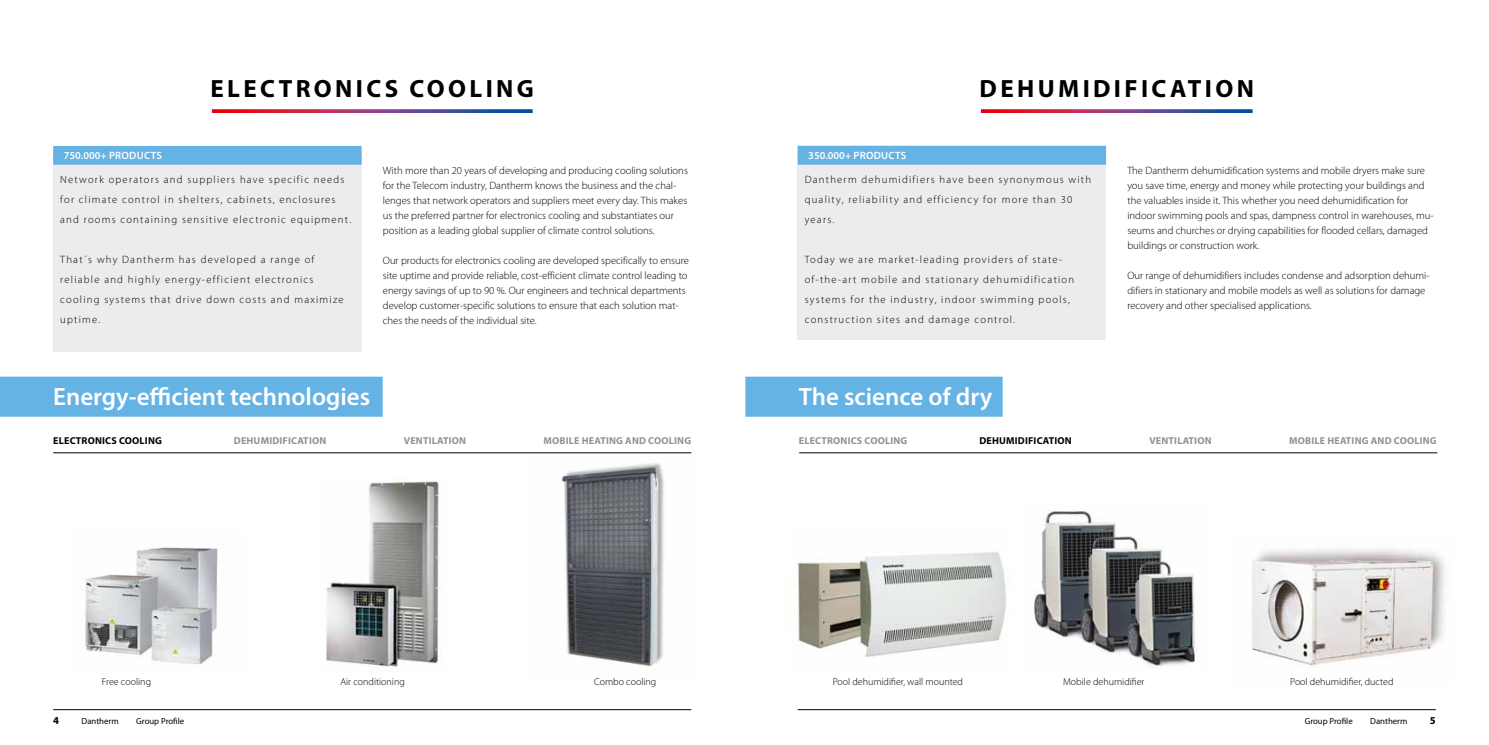
<style>
.page{position:relative;width:1489px;height:745px;background:#fff}
.page>*{position:absolute;margin:0;border:0;box-sizing:border-box;transform-origin:0 0}
.t1{font:600 25px "Myriad Pro";color:#fff}
.t2{font:700 25px "Myriad Pro";letter-spacing:.135em;color:#000}
.t3{font:300 10.62px/15px "Myriad Pro";color:#000}
.t4{font:300 10.62px/20px "Myriad Pro";letter-spacing:.115em;color:#000}
.t5{font:600 10.62px "Myriad Pro";color:#fff}
.t6{font:700 10.62px "Myriad Pro";color:#000}
.t7{font:300 10px "Myriad Pro";color:#000}
.t8{font:700 10px "Myriad Pro";letter-spacing:.02em;color:#919292}
.t9{font:700 10px "Myriad Pro";letter-spacing:.02em;color:#000}
.t10{font:8.75px "Myriad Pro";color:#000}
</style>
<div class="page">
<img style="left:1252px;top:549px;width:193px;height:118px">
<img style="left:1034px;top:510px;width:161px;height:156px">
<hr style="left:53px;top:452px;width:638px;height:1px;background:#000">
<div style="left:0;top:376px;width:382px;height:40px;background:#65b2e4"></div>
<svg style="left:212px;top:109px;width:320px;height:4px"></svg>
<div style="left:53px;top:147px;width:308px;height:204px;background:#ececed"></div>
<div style="left:53px;top:146px;width:308px;height:18px;background:#65b2e4"></div>
<img style="left:561px;top:463px;width:103px;height:204px">
<svg style="left:980px;top:109px;width:272px;height:4px"></svg>
<div style="left:745px;top:376px;width:257px;height:40px;background:#65b2e4"></div>
<div style="left:797px;top:145px;width:309px;height:195px;background:#ececed"></div>
<div style="left:797px;top:146px;width:309px;height:18px;background:#65b2e4"></div>
<hr style="left:799px;top:452px;width:638px;height:1px;background:#000">
<img style="left:85px;top:547px;width:133px;height:119px">
<img style="left:326px;top:481px;width:113px;height:186px">
<img style="left:796px;top:552px;width:210px;height:106px">
<hr style="left:53px;top:709px;width:638px;height:1px;background:#000">
<hr style="left:797px;top:709px;width:638px;height:1px;background:#000">
<h1 class="t2" style="left:210px;top:72px;width:325px">ELECTRONICS COOLING</h1>
<h1 class="t2" style="left:979px;top:72px;width:276px">DEHUMIDIFICATION</h1>
<p class="t5" style="left:64px;top:149px;width:53px">750.000+ prod</p>
<p class="t5" style="left:137px;top:149px;width:27px">ucts</p>
<p class="t4" style="left:60px;top:169px;width:292px">Network operators and suppliers have specific needs for climate control in shelters, cabinets, enclosures and rooms containing sensitive electronic equipment.</p>
<p class="t4" style="left:60px;top:249px;width:285px">That´s why Dantherm has developed a range of reliable and highly energy-efficient electronics cooling systems that drive down costs and maximize uptime.</p>
<p class="t3" style="left:383px;top:163px;width:306px">With more than 20 years of developing and producing cooling solutions for the Telecom industry, Dantherm knows the business and the chal&shy;lenges that network operators and suppliers meet every day. This makes us the preferred partner for electronics cooling and substantiates our position as a leading global supplier of climate control solutions.</p>
<p class="t3" style="left:383px;top:253px;width:308px">Our products for electronics cooling are developed specifically to ensure site uptime and provide reliable, cost-efficient climate control leading to energy savings of up to 90 %. Our engineers and technical departments develop customer-specific solutions to ensure that each solution mat&shy;ches the needs of the individual site.</p>
<p class="t5" style="left:808px;top:149px;width:53px">350.000+ prod</p>
<p class="t5" style="left:881px;top:149px;width:27px">ucts</p>
<p class="t4" style="left:804px;top:169px;width:288px">Dantherm dehumidifiers have been synonymous with quality, reliability and efficiency for more than 30 years.</p>
<p class="t4" style="left:804px;top:249px;width:271px">Today we are market-leading providers of state&shy;of-the-art mobile and stationary dehumidification systems for the industry, indoor swimming pools, construction sites and damage control.</p>
<p class="t3" style="left:1127px;top:163px;width:308px">The Dantherm dehumidification systems and mobile dryers make sure you save time, energy and money while protecting your buildings and the valuables inside it. This whether you need dehumidification for indoor swimming pools and spas, dampness control in warehouses, mu&shy;seums and churches or drying capabilities for flooded cellars, damaged buildings or construction work.</p>
<p class="t3" style="left:1127px;top:268px;width:304px">Our range of dehumidifiers includes condense and adsorption dehumi&shy;difiers in stationary and mobile models as well as solutions for damage recovery and other specialised applications.</p>
<h1 class="t1" style="left:53px;top:381px;width:318px">Energy-efficient technologies</h1>
<p class="t9" style="left:53px;top:434px;width:110px">ELECTRONICS COOLING</p>
<p class="t8" style="left:234px;top:434px;width:94px">DEHUMIDIFICATION</p>
<p class="t8" style="left:404px;top:434px;width:64px">VENTILATION</p>
<p class="t8" style="left:543px;top:434px;width:149px">MOBILE HEATING AND COOLING</p>
<h1 class="t1" style="left:798px;top:381px;width:195px">The science of dry</h1>
<p class="t8" style="left:798px;top:434px;width:110px">ELECTRONICS COOLING</p>
<p class="t9" style="left:979px;top:434px;width:94px">DEHUMIDIFICATION</p>
<p class="t8" style="left:1149px;top:434px;width:64px">VENTILATION</p>
<p class="t8" style="left:1288px;top:434px;width:149px">MOBILE HEATING AND COOLING</p>
<p class="t7" style="left:102px;top:675px;width:51px">Free cooling</p>
<p class="t7" style="left:340px;top:675px;width:66px">Air conditioning</p>
<p class="t7" style="left:594px;top:675px;width:64px">Combo cooling</p>
<p class="t7" style="left:832px;top:675px;width:132px">Pool dehumidifier, wall mounted</p>
<p class="t7" style="left:1063px;top:675px;width:83px">Mobile dehumidifier</p>
<p class="t7" style="left:1290px;top:675px;width:105px">Pool dehumidifier, ducted</p>
<p class="t6" style="left:53px;top:712px;width:7px">4</p>
<p class="t10" style="left:81px;top:715px;width:39px">Dantherm</p>
<p class="t10" style="left:136px;top:715px;width:50px">Group Profile</p>
<p class="t10" style="left:1304px;top:715px;width:50px">Group Profile</p>
<p class="t10" style="left:1369px;top:715px;width:39px">Dantherm</p>
<p class="t6" style="left:1429px;top:712px;width:7px">5</p>
</div>
